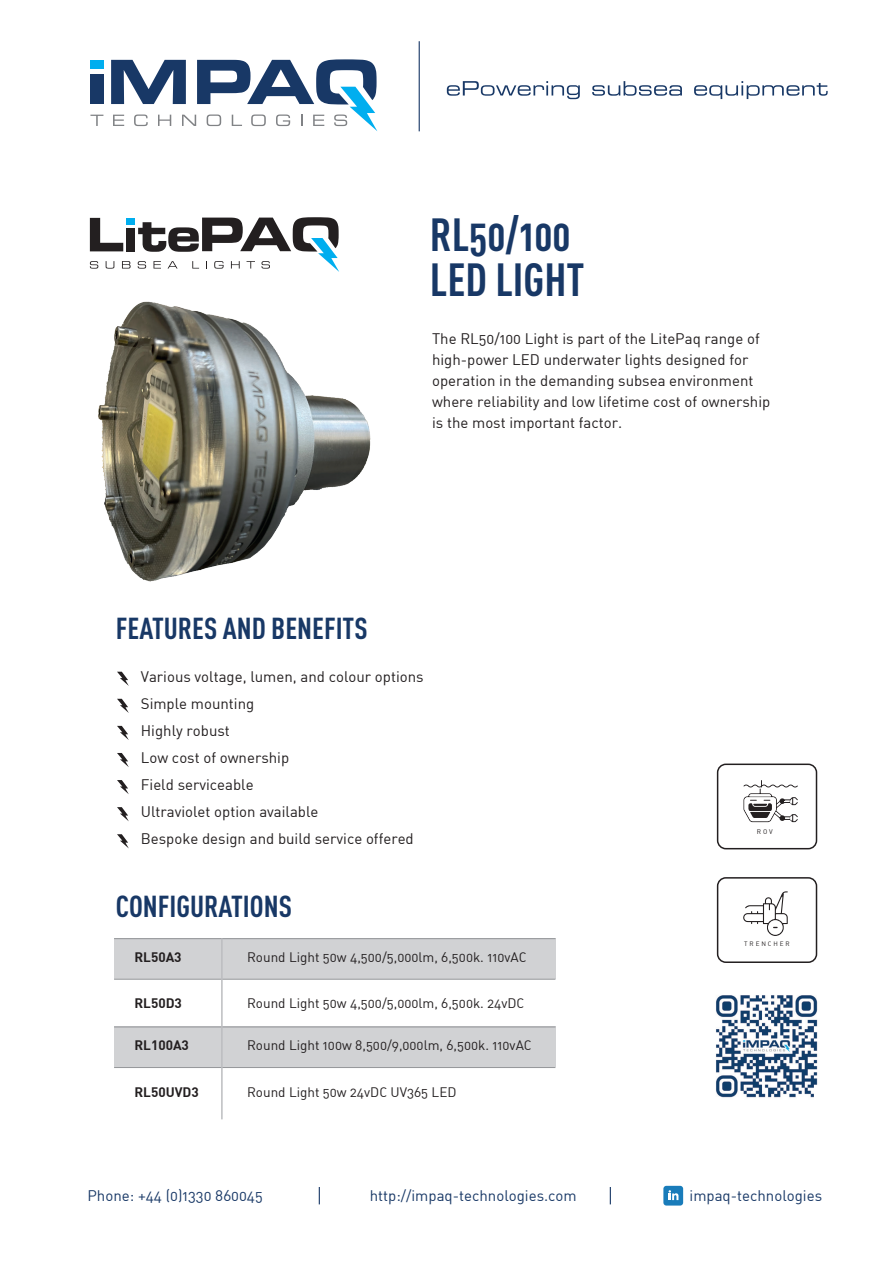
<style>
.page{position:relative;width:893px;height:1263px;background:#fff}
.page>*{position:absolute;margin:0;border:0;box-sizing:border-box;transform-origin:0 0}
.t1{font:45.75px/45px "DIN Cond Bold Alternate";color:#183866}
.t2{font:30px "DIN Cond Bold Alternate";color:#183866}
.t3{font:15px/27px "DIN Regular Alternate";color:#231f20}
.t4{font:15px "DIN Regular Alternate";color:#183866}
.t5{font:13.5px "DIN Regular Alternate";color:#231f20}
.t6{font:13.5px "DIN Bold";color:#231f20}
.t7{font:6.6px "DIN Regular Alternate";color:#231f20}
.t8{font:6.3px "DIN Regular Alternate";letter-spacing:.3em;color:#231f20}
</style>
<div class="page">
<img style="left:98px;top:301px;width:273px;height:281px">
<img style="left:716px;top:995px;width:102px;height:103px">
<svg style="left:117px;top:672px;width:12px;height:14px"></svg>
<svg style="left:117px;top:699px;width:12px;height:14px"></svg>
<svg style="left:117px;top:726px;width:12px;height:14px"></svg>
<svg style="left:117px;top:753px;width:12px;height:14px"></svg>
<svg style="left:117px;top:807px;width:12px;height:14px"></svg>
<svg style="left:117px;top:780px;width:12px;height:14px"></svg>
<svg style="left:117px;top:834px;width:12px;height:14px"></svg>
<div style="left:90px;top:60px;width:14px;height:8px;background:#00aeef"></div>
<div style="left:90px;top:74px;width:14px;height:30px;background:#183866"></div>
<svg style="left:90px;top:115px;width:13px;height:11px"></svg>
<svg style="left:111px;top:59px;width:266px;height:72px"></svg>
<svg style="left:447px;top:81px;width:133px;height:18px"></svg>
<svg style="left:592px;top:81px;width:90px;height:15px"></svg>
<svg style="left:694px;top:81px;width:134px;height:18px"></svg>
<hr style="left:419px;top:41px;width:1px;height:90px;background:#183866">
<svg style="left:319px;top:1187px;width:1px;height:17px"></svg>
<svg style="left:610px;top:1187px;width:1px;height:17px"></svg>
<div style="left:663px;top:1186px;width:20px;height:19px;background:#197cba;border-radius:3px"></div>
<svg style="left:669px;top:1190px;width:9px;height:10px"></svg>
<svg style="left:90px;top:261px;width:8px;height:8px"></svg>
<svg style="left:106px;top:261px;width:8px;height:8px"></svg>
<svg style="left:122px;top:261px;width:9px;height:8px"></svg>
<svg style="left:90px;top:218px;width:33px;height:33px"></svg>
<div style="left:126px;top:218px;width:9px;height:7px;background:#00aeef"></div>
<div style="left:126px;top:228px;width:9px;height:23px;background:#231f20"></div>
<svg style="left:138px;top:217px;width:201px;height:55px"></svg>
<div style="left:717px;top:763px;width:100px;height:86px;border:2px solid #231f20;border-radius:8px"></div>
<div style="left:717px;top:877px;width:100px;height:86px;border:2px solid #231f20;border-radius:8px"></div>
<svg style="left:743px;top:780px;width:55px;height:42px"></svg>
<svg style="left:743px;top:891px;width:45px;height:45px"></svg>
<div style="left:114px;top:938px;width:441px;height:40px;background:#d1d2d4"></div>
<hr style="left:114px;top:938px;width:441px;height:1px;background:#939598">
<hr style="left:114px;top:979px;width:441px;height:1px;background:#939598">
<div style="left:114px;top:1026px;width:441px;height:41px;background:#d1d2d4"></div>
<hr style="left:114px;top:1026px;width:441px;height:1px;background:#939598">
<hr style="left:114px;top:1067px;width:441px;height:1px;background:#939598">
<hr style="left:221px;top:938px;width:2px;height:181px;background:#bcbdc0">
<h1 class="t1" style="left:430px;top:211px;width:156px">RL50/100<br>LED LIGHT</h1>
<p class="t3" style="left:432px;top:328px;width:340px;line-height:21px">The RL50/100 Light is part of the LitePaq range of high-power LED underwater lights designed for operation in the demanding subsea environment where reliability and low lifetime cost of ownership is the most important factor.</p>
<h2 class="t2" style="left:116px;top:610px;width:253px">FEATURES AND BENEFITS</h2>
<p class="t3" style="left:141px;top:663px;width:284px">Various voltage, lumen, and colour options<br>Simple mounting<br>Highly robust<br>Low cost of ownership<br>Field serviceable<br>Ultraviolet option available<br>Bespoke design and build service offered</p>
<h2 class="t2" style="left:116px;top:888px;width:178px">CONFIGURATIONS</h2>
<p class="t7" style="left:757px;top:828px;width:18px">ROV</p>
<p class="t8" style="left:744px;top:939px;width:47px">TRENCHER</p>
<p class="t6" style="left:134px;top:948px;width:49px">RL50A3</p>
<p class="t5" style="left:247px;top:949px;width:281px">Round Light 50w 4,500/5,000lm, 6,500k. 110vAC</p>
<p class="t6" style="left:134px;top:995px;width:49px">RL50D3</p>
<p class="t5" style="left:247px;top:995px;width:279px">Round Light 50w 4,500/5,000lm, 6,500k. 24vDC</p>
<p class="t6" style="left:134px;top:1036px;width:56px">RL100A3</p>
<p class="t5" style="left:247px;top:1037px;width:286px">Round Light 100w 8,500/9,000lm, 6,500k. 110vAC</p>
<p class="t6" style="left:134px;top:1083px;width:66px">RL50UVD3</p>
<p class="t5" style="left:247px;top:1083px;width:211px">Round Light 50w 24vDC UV365 LED</p>
<p class="t4" style="left:88px;top:1186px;width:177px">Phone: +44 (0)1330 860045</p>
<p class="t4" style="left:370px;top:1186px;width:208px">http://impaq-technologies.com</p>
<p class="t4" style="left:689px;top:1186px;width:134px">impaq-technologies</p>
</div>
